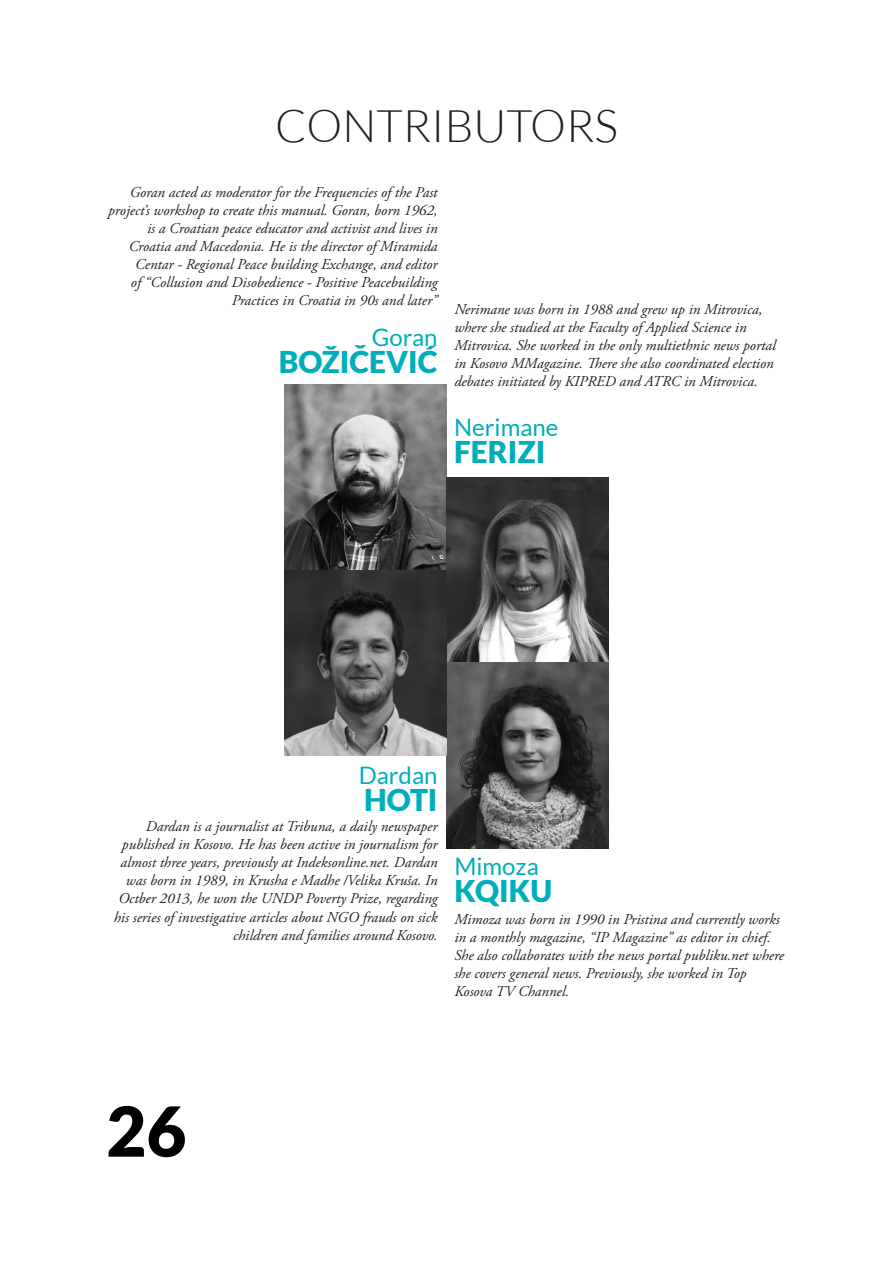
<style>
.page{position:relative;width:893px;height:1263px;background:#fff}
.page>*{position:absolute;margin:0;border:0;box-sizing:border-box;transform-origin:0 0}
.t1{font:900 69px "Lato";color:#010101}
.t2{font:300 45px "Lato";color:#231f20}
.t3{font:900 30px "Lato";color:#00aebb}
.t4{font:24px "Lato";color:#00aebb}
.t5{font:italic 15px/18px "Adobe Garamond Pro";color:#231f20;text-align:right}
</style>
<div class="page">
<img style="left:285px;top:385px;width:161px;height:370px">
<img style="left:446px;top:477px;width:162px;height:371px">
<svg style="left:354px;top:345px;width:12px;height:3px"></svg>
<p class="t2" style="left:275px;top:102px;width:344px">CONTRIBUTORS</p>
<p class="t5" style="left:108px;top:183px;width:331px">Goran acted as moderator for the Frequencies of the Past project’s workshop to create this manual. Goran, born 1962, is a Croatian peace educator and activist and lives in</p>
<p class="t5" style="left:129px;top:237px;width:310px">Croatia and Macedonia. He is the director of Miramida Centar - Regional Peace building Exchange, and editor of “Collusion and Disobedience - Positive Peacebuilding Practices in Croatia in 90s and later”</p>
<p class="t4" style="left:372px;top:324px;width:67px">Goran</p>
<p class="t3" style="left:279px;top:344px;width:160px">BOŽICEVIĆ</p>
<p class="t5" style="left:454px;top:301px;width:323px;text-align:left">Nerimane was born in 1988 and grew up in Mitrovica, where she studied at the Faculty of Applied Science in Mitrovica. She worked in the only multiethnic news portal in Kosovo MMagazine. There she also coordinated election debates initiated by KIPRED and ATRC in Mitrovica.</p>
<p class="t4" style="left:454px;top:414px;width:106px">Nerimane</p>
<p class="t3" style="left:454px;top:435px;width:93px">FERIZI</p>
<p class="t4" style="left:359px;top:761px;width:80px">Dardan</p>
<p class="t3" style="left:364px;top:782px;width:75px">HOTI</p>
<p class="t5" style="left:114px;top:818px;width:325px">Dardan is a journalist at Tribuna, a daily newspaper published in Kosovo. He has been active in journalism for almost three years, previously at Indeksonline.net. Dardan was born in 1989, in Krusha e Madhe /Velika Kruša. In Octber 2013, he won the UNDP Poverty Prize, regarding his series of investigative articles about NGO frauds on sick children and families around Kosovo.</p>
<p class="t4" style="left:454px;top:853px;width:86px">Mimoza</p>
<p class="t3" style="left:454px;top:874px;width:99px">KQIKU</p>
<p class="t5" style="left:454px;top:910px;width:331px;text-align:left">Mimoza was born in 1990 in Pristina and currently works in a monthly magazine, “IP Magazine” as editor in chief.<br>She also collaborates with the news portal publiku.net where</p>
<p class="t5" style="left:454px;top:964px;width:294px;text-align:left">she covers general news. Previously, she worked in Top<br>Kosova TV Channel.</p>
<h1 class="t1" style="left:106px;top:1091px;width:82px">26</h1>
</div>
